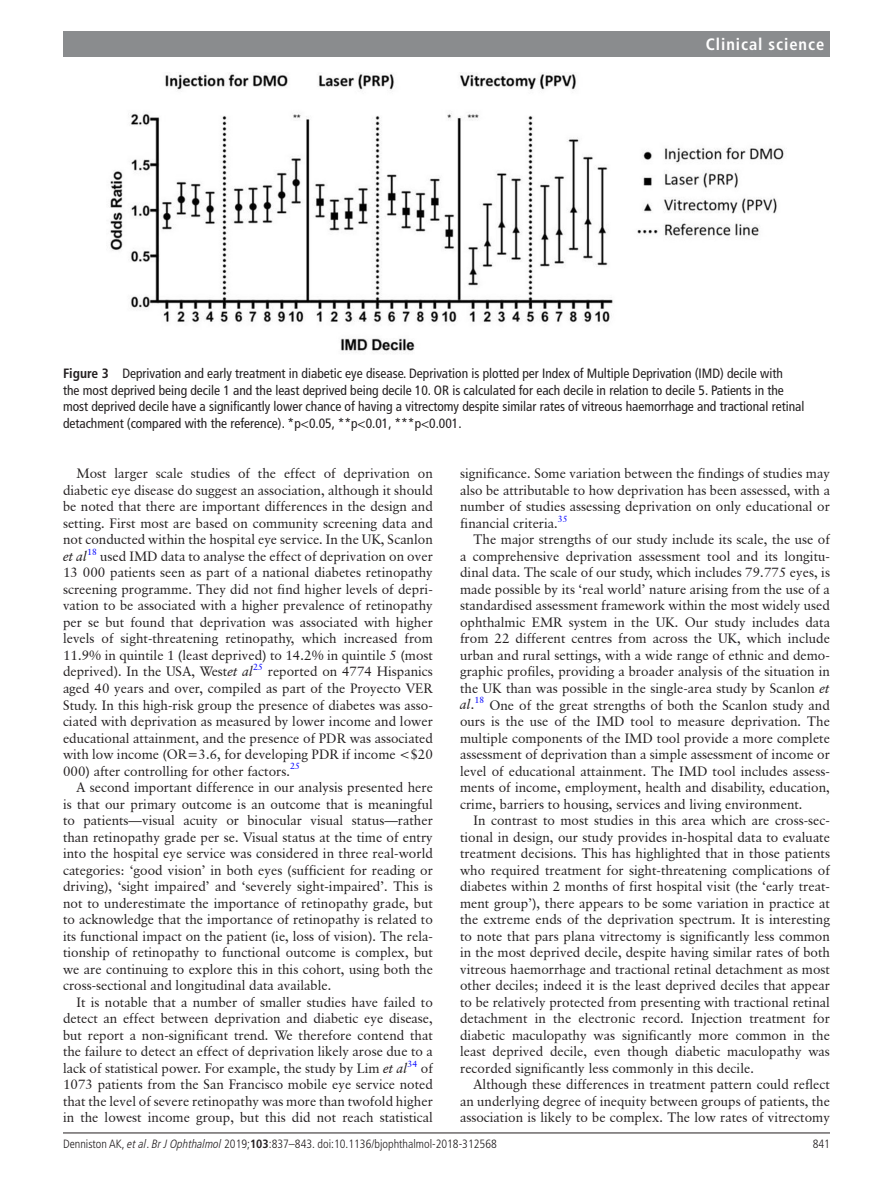
<style>
.page{position:relative;width:893px;height:1191px;background:#fff}
.page>*{position:absolute;margin:0;border:0;box-sizing:border-box;transform-origin:0 0}
.t1{font:700 condensed 16.5px "Frutiger LT Pro";letter-spacing:.055em;color:#fff}
.t2{font:13.5px/16.5px "Classical Garamond BT";color:#231f20;text-align:justify}
.t3{font:condensed 13.5px/16.5px "Frutiger LT Pro";color:#231f20}
.t4{font:300 condensed 12px "Frutiger LT Pro";color:#231f20}
.s1{font-weight:700}
.s2{font-style:italic}
</style>
<div class="page">
<hr style="left:63px;top:1132px;width:767px;height:1px;background:#231f20">
<div style="left:63px;top:31px;width:767px;height:25px;background:#8a8c8e"></div>
<img style="left:110px;top:74px;width:674px;height:277px">
<p class="t1" style="left:706px;top:34px;width:120px">Clinical science</p>
<p class="t3" style="left:63px;top:365px;width:743px"><span class="s1">Figure 3</span> Deprivation and early treatment in diabetic eye disease. Deprivation is plotted per Index of Multiple Deprivation (IMD) decile with<br>the most deprived being decile 1 and the least deprived being decile 10. OR is calculated for each decile in relation to decile 5. Patients in the most deprived decile have a significantly lower chance of having a vitrectomy despite similar rates of vitreous haemorrhage and tractional retinal detachment (compared with the reference). *p&lt;0.05, **p&lt;0.01, ***p&lt;0.001.</p>
<p class="t2" style="left:63px;top:465px;width:371px;text-indent:14px">Most larger scale studies of the effect of deprivation on diabetic eye disease do suggest an association, although it should be noted that there are important differences in the design and setting. First most are based on community screening data and not conducted within the hospital eye service. In the UK, Scanlon <span class="s2">et al</span><sup>18</sup> used IMD data to analyse the effect of deprivation on over 13 000 patients seen as part of a national diabetes retinopathy screening programme. They did not find higher levels of depri&shy;vation to be associated with a higher prevalence of retinopathy per se but found that deprivation was associated with higher levels of sight-threatening retinopathy, which increased from 11.9% in quintile 1 (least deprived) to 14.2% in quintile 5 (most deprived). In the USA, West<span class="s2">et al</span><sup>25</sup> reported on 4774 Hispanics aged 40 years and over, compiled as part of the Proyecto VER Study. In this high-risk group the presence of diabetes was asso&shy;ciated with deprivation as measured by lower income and lower educational attainment, and the presence of PDR was associated with low income (OR=3.6, for developing PDR if income &lt;$20<br>000) after controlling for other factors.<sup>25</sup></p>
<p class="t2" style="left:63px;top:779px;width:371px;text-indent:14px">A second important difference in our analysis presented here is that our primary outcome is an outcome that is meaningful to patients—visual acuity or binocular visual status—rather than retinopathy grade per se. Visual status at the time of entry into the hospital eye service was considered in three real-world categories: ‘good vision’ in both eyes (sufficient for reading or driving), ‘sight impaired’ and ‘severely sight-impaired’. This is not to underestimate the importance of retinopathy grade, but to acknowledge that the importance of retinopathy is related to its functional impact on the patient (ie, loss of vision). The rela&shy;tionship of retinopathy to functional outcome is complex, but we are continuing to explore this in this cohort, using both the cross-sectional and longitudinal data available.</p>
<p class="t2" style="left:63px;top:993px;width:371px;text-indent:14px">It is notable that a number of smaller studies have failed to detect an effect between deprivation and diabetic eye disease, but report a non-significant trend. We therefore contend that the failure to detect an effect of deprivation likely arose due to a lack of statistical power. For example, the study by Lim <span class="s2">et al</span><sup>34</sup> of 1073 patients from the San Francisco mobile eye service noted that the level of severe retinopathy was more than twofold higher in the lowest income group, but this did not reach statistical</p>
<p class="t2" style="left:460px;top:465px;width:371px">significance. Some variation between the findings of studies may also be attributable to how deprivation has been assessed, with a number of studies assessing deprivation on only educational or financial criteria.<sup>35</sup></p>
<p class="t2" style="left:460px;top:531px;width:371px;text-indent:14px">The major strengths of our study include its scale, the use of a comprehensive deprivation assessment tool and its longitu&shy;dinal data. The scale of our study, which includes 79.775 eyes, is made possible by its ‘real world’ nature arising from the use of a standardised assessment framework within the most widely used ophthalmic EMR system in the UK. Our study includes data from 22 different centres from across the UK, which include urban and rural settings, with a wide range of ethnic and demo&shy;graphic profiles, providing a broader analysis of the situation in the UK than was possible in the single-area study by Scanlon <span class="s2">et al</span>.<sup>18</sup> One of the great strengths of both the Scanlon study and ours is the use of the IMD tool to measure deprivation. The multiple components of the IMD tool provide a more complete assessment of deprivation than a simple assessment of income or level of educational attainment. The IMD tool includes assess&shy;ments of income, employment, health and disability, education, crime, barriers to housing, services and living environment.</p>
<p class="t2" style="left:460px;top:812px;width:371px;text-indent:14px">In contrast to most studies in this area which are cross-sec&shy;tional in design, our study provides in-hospital data to evaluate treatment decisions. This has highlighted that in those patients who required treatment for sight-threatening complications of diabetes within 2 months of first hospital visit (the ‘early treat&shy;ment group’), there appears to be some variation in practice at the extreme ends of the deprivation spectrum. It is interesting to note that pars plana vitrectomy is significantly less common in the most deprived decile, despite having similar rates of both vitreous haemorrhage and tractional retinal detachment as most other deciles; indeed it is the least deprived deciles that appear to be relatively protected from presenting with tractional retinal detachment in the electronic record. Injection treatment for diabetic maculopathy was significantly more common in the least deprived decile, even though diabetic maculopathy was recorded significantly less commonly in this decile.</p>
<p class="t2" style="left:460px;top:1076px;width:371px;text-indent:14px">Although these differences in treatment pattern could reflect an underlying degree of inequity between groups of patients, the association is likely to be complex. The low rates of vitrectomy</p>
<p class="t4" style="left:63px;top:1136px;width:435px">Denniston AK, <span class="s2">et al</span>. <span class="s2">Br J Ophthalmol</span> 2019;<span class="s1">103</span>:837–843. doi:10.1136/bjophthalmol-2018-312568</p>
<p class="t4" style="left:813px;top:1136px;width:19px">841</p>
</div>
